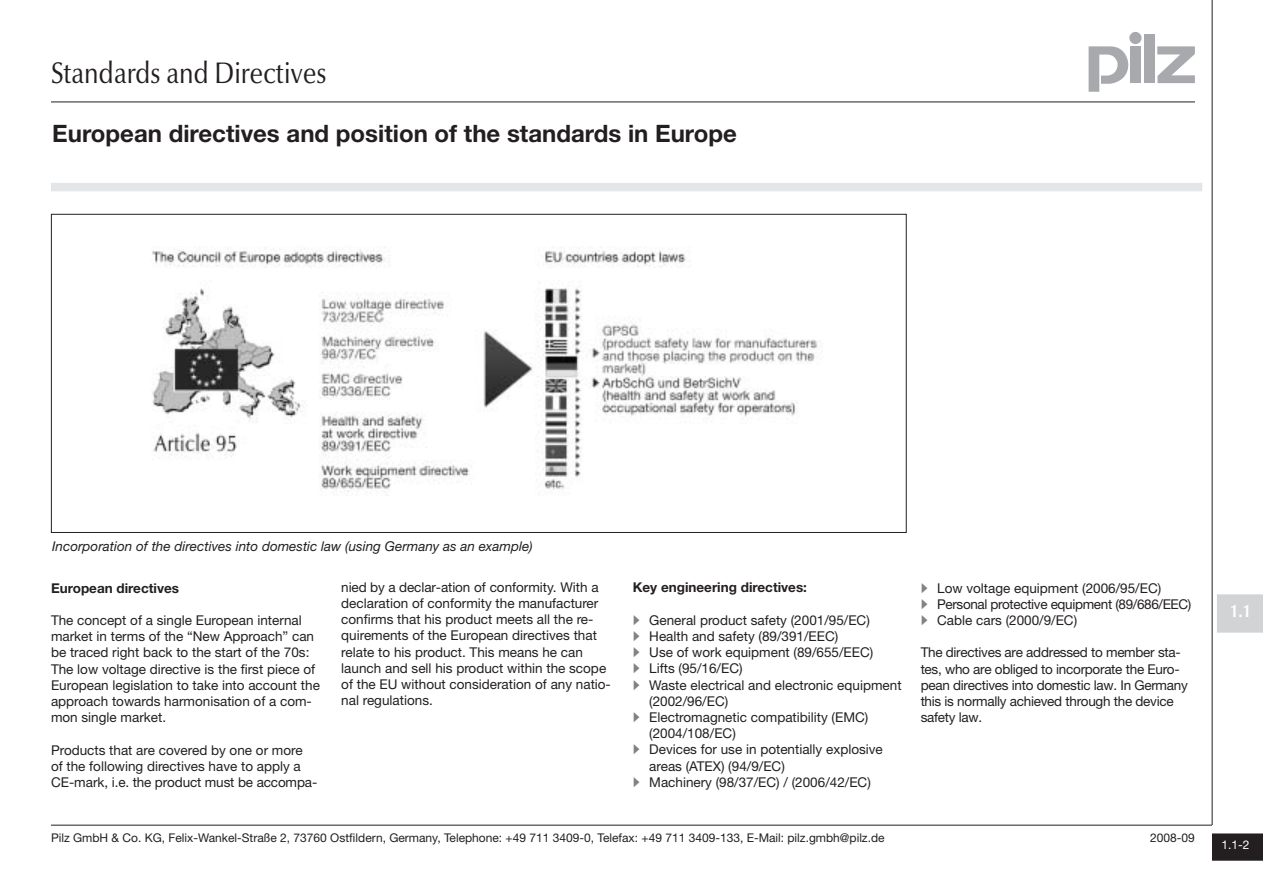
<style>
.page{position:relative;width:1263px;height:893px;background:#fff}
.page>*{position:absolute;margin:0;border:0;box-sizing:border-box;transform-origin:0 0}
.t1{font:30px "Optima Nova LT Pro";color:#231f20;scale:.85 1}
.t2{font:700 24px "Helvetica Neue LT Pro";color:#231f20}
.t3{font:700 18px "Optima";color:#fff;scale:.85 1}
.t4{font:13.5px/16.2px "Helvetica Neue LT Pro";color:#231f20}
.t5{font:13.5px/16.2px "Helvetica Neue LT Pro";letter-spacing:-.02em;color:#231f20}
.t6{font:italic 13.5px "Helvetica Neue LT Pro";color:#231f20}
.t7{font:700 13.5px "Helvetica Neue LT Pro";color:#231f20}
.t8{font:13.5px "Helvetica Neue LT Pro";letter-spacing:-.025em;color:#231f20}
.t9{font:12px "Helvetica Neue LT Pro";color:#231f20}
.t10{font:12px "Helvetica Neue LT Pro";color:#fff}
.s1{color:#808285}
</style>
<div class="page">
<hr style="left:51px;top:102px;width:1144px;height:1px;background:#231f20">
<hr style="left:1212px;top:0;width:1px;height:825px;background:#231f20">
<hr style="left:51px;top:825px;width:1161px;height:1px;background:#231f20">
<svg style="left:1212px;top:833px;width:51px;height:28px"></svg>
<svg style="left:1088px;top:46px;width:40px;height:46px"></svg>
<div style="left:1130px;top:46px;width:11px;height:37px;background:#a7a9ac"></div>
<div style="left:1129px;top:32px;width:12px;height:12px;background:#a7a9ac;border-radius:50%"></div>
<div style="left:1144px;top:35px;width:10px;height:48px;background:#a7a9ac"></div>
<svg style="left:1157px;top:46px;width:38px;height:37px"></svg>
<div style="left:1217px;top:594px;width:46px;height:39px;background:#d1d3d4"></div>
<div style="left:52px;top:184px;width:1149px;height:7px;background:#e4e5e6"></div>
<div style="left:51px;top:183px;width:1151px;height:8px;border:2px solid #e4e5e6"></div>
<img style="left:152px;top:246px;width:666px;height:250px">
<h1 class="t1" style="left:51px;top:61px;width:326px">Standards and Directives</h1>
<h2 class="t2" style="left:52px;top:125px;width:686px">European directives and position of the standards in Europe</h2>
<p class="t6" style="left:52px;top:541px;width:482px">Incorporation of the directives into domestic law (using Germany as an example)</p>
<p class="t7" style="left:51px;top:583px;width:130px">European directives</p>
<p class="t4" style="left:51px;top:613px;width:270px">The concept of a single European internal market in terms of the “New Approach” can be traced right back to the start of the 70s:<br>The low voltage directive is the first piece of European legislation to take into account the approach towards harmonisation of a com&shy;mon single market.</p>
<p class="t4" style="left:51px;top:743px;width:268px">Products that are covered by one or more of the following directives have to apply a<br>CE-mark, i.e. the product must be accompa-</p>
<p class="t4" style="left:341px;top:580px;width:271px">nied by a declar-ation of conformity. With a declaration of conformity the manufacturer confirms that his product meets all the re&shy;quirements of the European directives that relate to his product. This means he can launch and sell his product within the scope of the EU without consideration of any natio&shy;nal regulations.</p>
<p class="t7" style="left:633px;top:583px;width:176px">Key engineering directives:</p>
<p class="t4" style="left:633px;top:613px;width:239px"><span class="s1">•</span> General product safety (2001/95/EC)</p>
<p class="t4" style="left:633px;top:629px;width:207px"><span class="s1">•</span> Health and safety (89/391/EEC)</p>
<p class="t4" style="left:633px;top:646px;width:242px"><span class="s1">•</span> Use of work equipment (89/655/EEC)</p>
<p class="t4" style="left:633px;top:662px;width:111px"><span class="s1">•</span> Lifts (95/16/EC)</p>
<p class="t4" style="left:649px;top:678px;width:254px;text-indent:-17px"><span class="s1">•</span> Waste electrical and electronic equipment (2002/96/EC)</p>
<p class="t4" style="left:649px;top:710px;width:221px;text-indent:-17px"><span class="s1">•</span> Electromagnetic compatibility (EMC) (2004/108/EC)</p>
<p class="t4" style="left:649px;top:743px;width:235px;text-indent:-16px"><span class="s1">•</span> Devices for use in potentially explosive areas (ATEX) (94/9/EC)</p>
<p class="t4" style="left:633px;top:775px;width:240px"><span class="s1">•</span> Machinery (98/37/EC) / (2006/42/EC)</p>
<p class="t4" style="left:921px;top:581px;width:242px"><span class="s1">•</span> Low voltage equipment (2006/95/EC)</p>
<p class="t8" style="left:921px;top:599px;width:272px"><span class="s1">•</span> Personal protective equipment (89/686/EEC)</p>
<p class="t4" style="left:921px;top:613px;width:158px"><span class="s1">•</span> Cable cars (2000/9/EC)</p>
<p class="t5" style="left:921px;top:646px;width:269px">The directives are addressed to member sta&shy;tes, who are obliged to incorporate the Euro&shy;pean directives into domestic law. In Germany this is normally achieved through the device safety law.</p>
<p class="t9" style="left:51px;top:833px;width:835px">Pilz GmbH &amp; Co. KG, Felix-Wankel-Straße 2, 73760 Ostfildern, Germany, Telephone: +49 711 3409-0, Telefax: +49 711 3409-133, E-Mail: pilz.gmbh@pilz.de</p>
<p class="t9" style="left:1150px;top:833px;width:46px">2008-09</p>
<h3 class="t3" style="left:1230px;top:604px;width:27px">1.1</h3>
<p class="t10" style="left:1221px;top:841px;width:30px">1.1-2</p>
</div>
